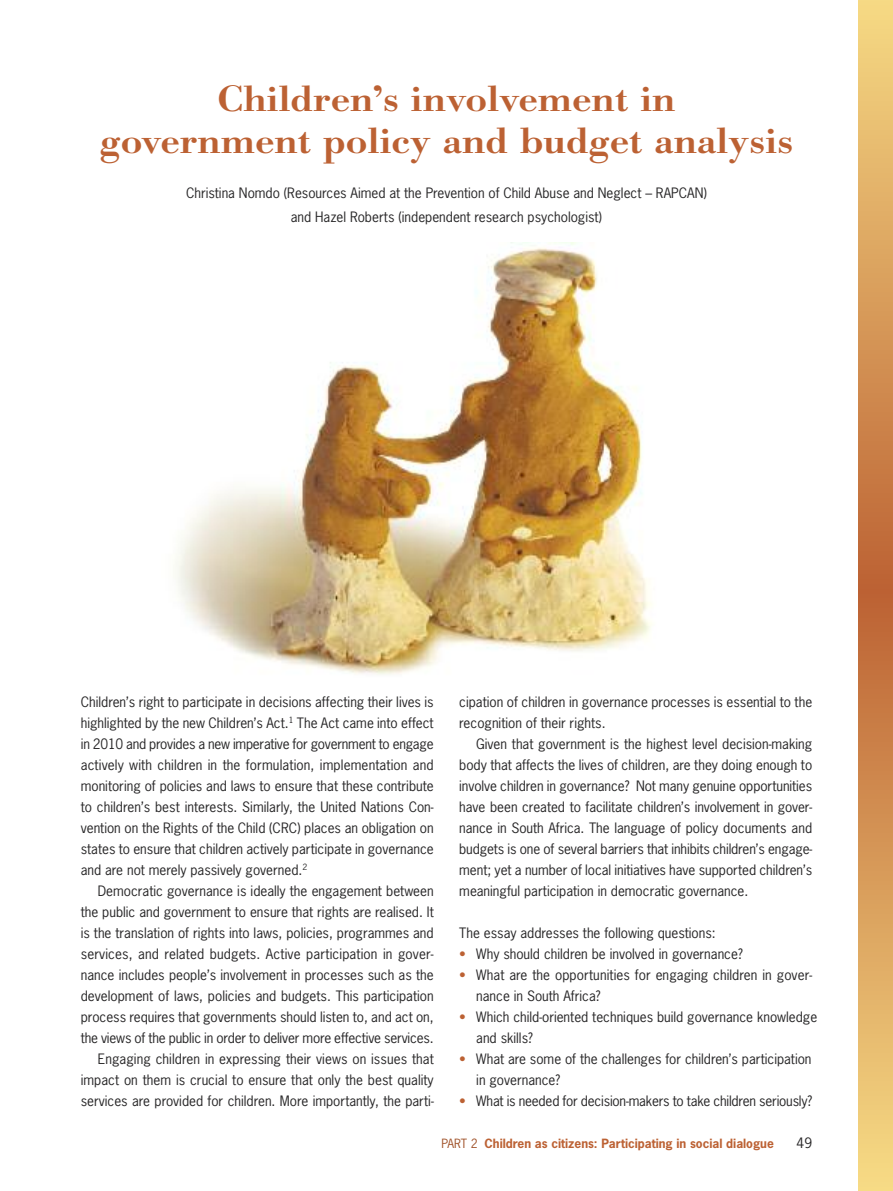
<style>
.page{position:relative;width:893px;height:1191px;background:#fff}
.page>*{position:absolute;margin:0;border:0;box-sizing:border-box;transform-origin:0 0}
.t1{font:500 36px/42px "Bodoni BE";letter-spacing:.005em;color:#bc6133;text-align:center;scale:1.11 1}
.t2{font:13.5px/21px "News Gothic";color:#272627}
.t3{font:700 12px "News Gothic";color:#bc6133}
.s1{color:#bc6133}
.s2{font-weight:400;color:#9f5128}
</style>
<div class="page">
<img style="left:175px;top:242px;width:477px;height:433px">
<svg style="left:859px;top:0;width:34px;height:1191px;background:#d99e5b"></svg>
<h1 class="t1" style="left:100px;top:82px;width:626px">Children’s involvement in<br>government policy and budget analysis</h1>
<p class="t2" style="left:186px;top:181px;width:522px;line-height:24px;text-align:center">Christina Nomdo (Resources Aimed at the Prevention of Child Abuse and Neglect – RAPCAN) and Hazel Roberts (independent research psychologist)</p>
<p class="t2" style="left:81px;top:691px;width:354px;text-align:justify">Children’s right to participate in decisions affecting their lives is highlighted by the new Children’s Act.<sup>1</sup> The Act came into effect in 2010 and provides a new imperative for government to engage actively with children in the formulation, implementation and monitoring of policies and laws to ensure that these contribute to children’s best interests. Similarly, the United Nations Con&shy;vention on the Rights of the Child (CRC) places an obligation on states to ensure that children actively participate in governance and are not merely passively governed.<sup>2</sup></p>
<p class="t2" style="left:81px;top:880px;width:354px;text-align:right">Democratic governance is ideally the engagement between the public and government to ensure that rights are realised. It is the translation of rights into laws, policies, programmes and services, and related budgets. Active participation in gover&shy;nance includes people’s involvement in processes such as the development of laws, policies and budgets. This participation process requires that governments should listen to, and act on, the views of the public in order to deliver more effective services.<br>Engaging children in expressing their views on issues that impact on them is crucial to ensure that only the best quality services are provided for children. More importantly, the parti-</p>
<p class="t2" style="left:459px;top:691px;width:354px">cipation of children in governance processes is essential to the recognition of their rights.</p>
<p class="t2" style="left:459px;top:733px;width:354px;text-align:justify;text-indent:17px">Given that government is the highest level decision-making body that affects the lives of children, are they doing enough to involve children in governance? Not many genuine opportunities have been created to facilitate children’s involvement in gover&shy;nance in South Africa. The language of policy documents and budgets is one of several barriers that inhibits children’s engage&shy;ment; yet a number of local initiatives have supported children’s meaningful participation in democratic governance.</p>
<p class="t2" style="left:459px;top:922px;width:258px">The essay addresses the following questions:</p>
<p class="t2" style="left:459px;top:943px;width:285px"><span class="s1">•</span> Why should children be involved in governance?</p>
<p class="t2" style="left:476px;top:964px;width:337px;text-indent:-17px"><span class="s1">•</span> What are the opportunities for engaging children in gover&shy;nance in South Africa?</p>
<p class="t2" style="left:476px;top:1006px;width:343px;text-indent:-17px"><span class="s1">•</span> Which child-oriented techniques build governance knowledge and skills?</p>
<p class="t2" style="left:476px;top:1048px;width:337px;text-indent:-17px"><span class="s1">•</span> What are some of the challenges for children’s participation in governance?</p>
<p class="t2" style="left:459px;top:1090px;width:354px"><span class="s1">•</span> What is needed for decision-makers to take children seriously?</p>
<p class="t3" style="left:441px;top:1136px;width:334px"><span class="s2">PART 2</span> Children as citizens: Participating in social dialogue</p>
<p class="t2" style="left:797px;top:1132px;width:17px">49</p>
</div>
